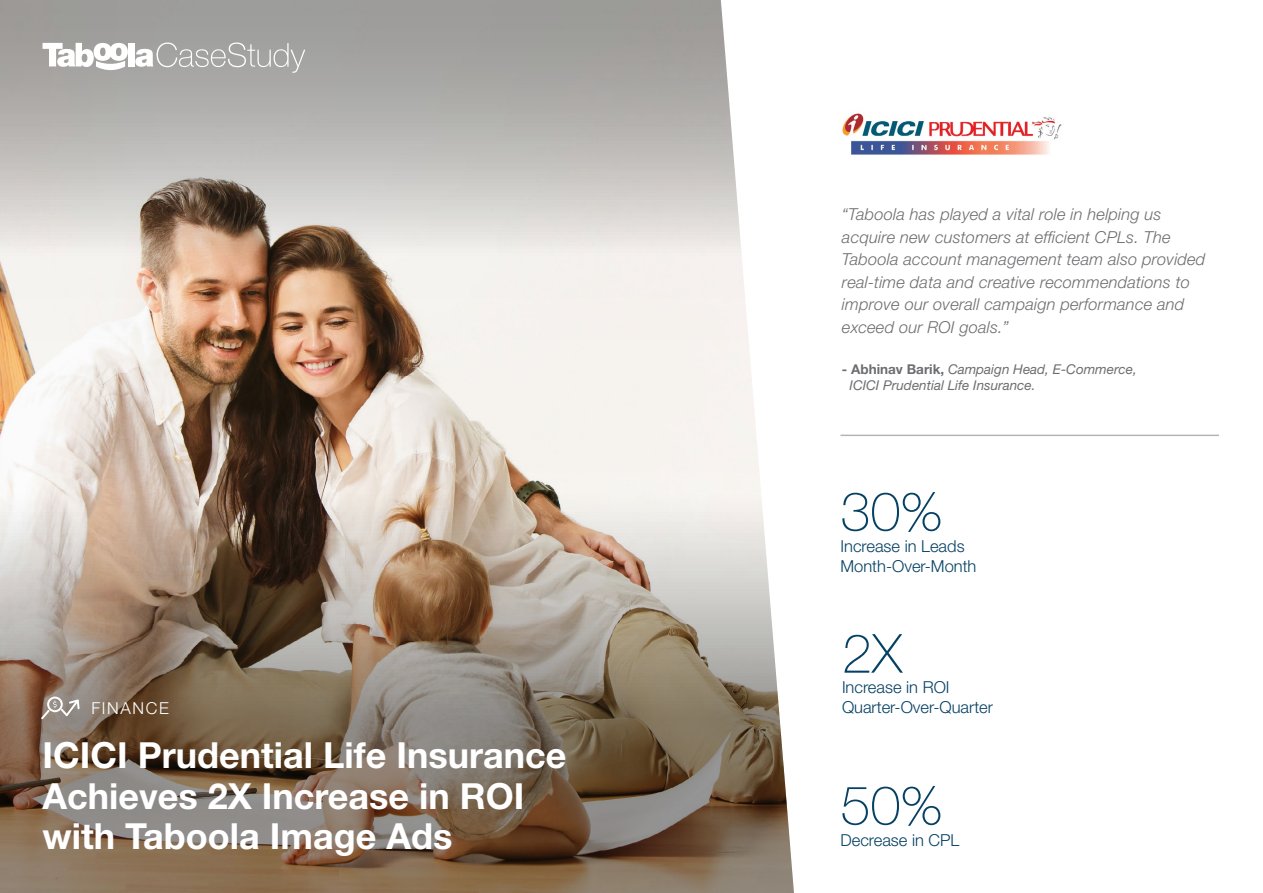
<style>
.page{position:relative;width:1263px;height:893px;background:#fff}
.page>*{position:absolute;margin:0;border:0;box-sizing:border-box;transform-origin:0 0}
.t1{font:100 54px "Helvetica Neue LT Std";color:#064163}
.t2{font:700 36px/40.5px "Helvetica Neue LT Std";color:#fff}
.t3{font:italic 300 16.5px/22.5px "Helvetica Neue LT Std";letter-spacing:.01em;color:#6d6e71}
.t4{font:300 16.5px/19.8px "Helvetica Neue LT Std";color:#064163}
.t5{font:300 16.5px "Helvetica Neue LT Std";letter-spacing:.1em;color:#fff}
.t6{font:italic 13.5px/16.2px "Helvetica Neue LT Std";color:#6d6e71}
.s1{font-weight:700;font-style:normal}
</style>
<div class="page">
<img style="left:0;top:0;width:794px;height:893px">
<hr style="left:840px;top:435px;width:379px;height:1px;background:#000">
<div style="left:129px;top:43px;width:6px;height:23px;background:#fff"></div>
<svg style="left:135px;top:43px;width:170px;height:30px;background:#b2b2b0"></svg>
<svg style="left:43px;top:43px;width:85px;height:27px"></svg>
<img style="left:842px;top:113px;width:220px;height:42px">
<svg style="left:41px;top:697px;width:39px;height:22px"></svg>
<p class="t5" style="left:91px;top:698px;width:79px">FINANCE</p>
<h2 class="t2" style="left:43px;top:734px;width:525px">ICICI Prudential Life Insurance<br>Achieves 2X Increase in ROI with Taboola Image Ads</h2>
<p class="t3" style="left:842px;top:203px;width:365px">“Taboola has played a vital role in helping us acquire new customers at efficient CPLs. The Taboola account management team also provided real-time data and creative recommendations to improve our overall campaign performance and exceed our ROI goals.”</p>
<p class="t6" style="left:849px;top:361px;width:289px;text-indent:-8px"><span class="s1">- Abhinav Barik,</span> Campaign Head, E-Commerce,<br>ICICI Prudential Life Insurance.</p>
<h1 class="t1" style="left:840px;top:481px;width:104px">30%</h1>
<p class="t4" style="left:840px;top:536px;width:137px">Increase in Leads<br>Month-Over-Month</p>
<h1 class="t1" style="left:842px;top:623px;width:62px">2X</h1>
<p class="t4" style="left:842px;top:677px;width:153px">Increase in ROI<br>Quarter-Over-Quarter</p>
<h1 class="t1" style="left:840px;top:774px;width:104px">50%</h1>
<p class="t4" style="left:840px;top:830px;width:120px">Decrease in CPL</p>
</div>
